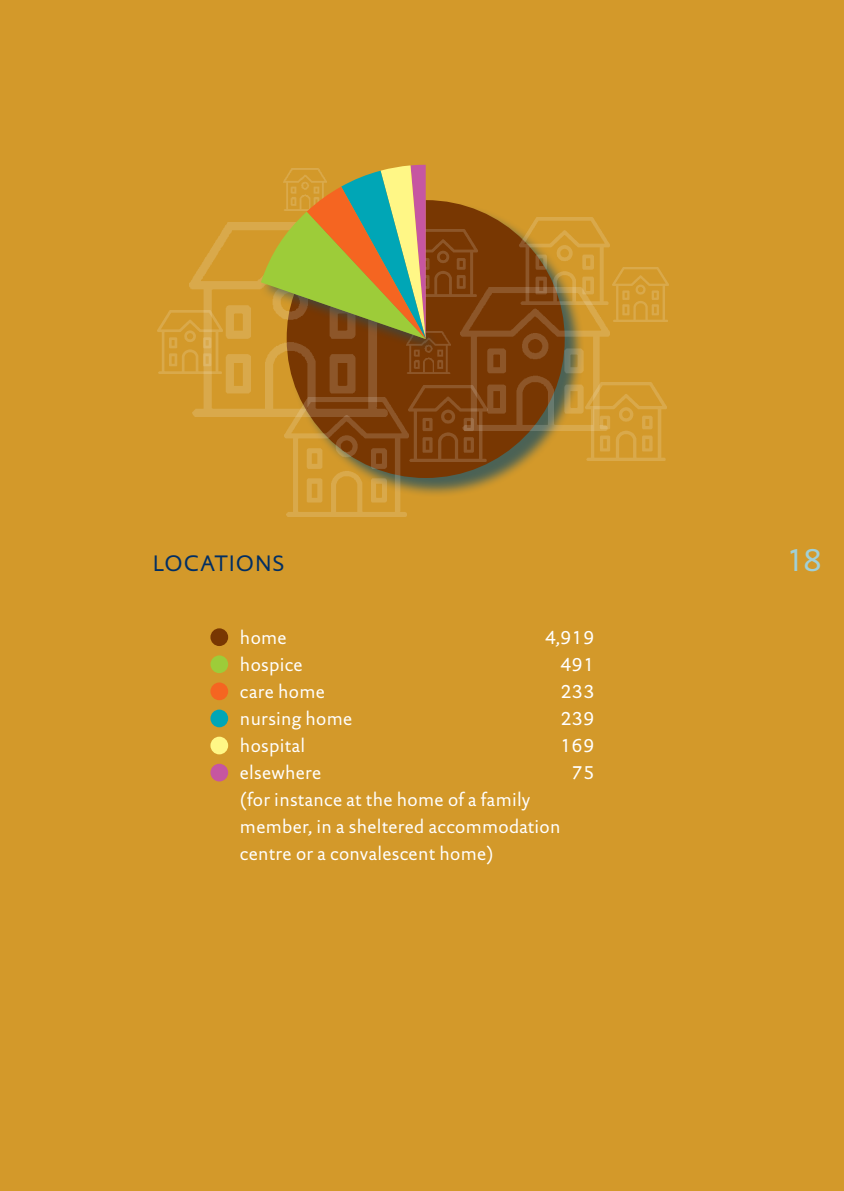
<style>
.page{position:relative;width:844px;height:1191px;background:#fff}
.page>*{position:absolute;margin:0;border:0;box-sizing:border-box;transform-origin:0 0}
.t1{font:31.5px "DTL Documenta Sans TOT";color:#a0d0d8}
.t2{font:22.75px "DTL Documenta Sans TOT";letter-spacing:.04em;color:#002e64}
.t3{font:18.72px/27.1px "DTL Documenta Sans TOT";letter-spacing:.015em;color:#fff}
</style>
<div class="page">
<div style="left:0;top:0;width:843px;height:1191px;background:#d3992a"></div>
<div style="left:210px;top:628px;width:18px;height:18px;background:#783702;border-radius:50%"></div>
<div style="left:210px;top:655px;width:18px;height:18px;background:#9dcc39;border-radius:50%"></div>
<div style="left:210px;top:682px;width:18px;height:18px;background:#f56521;border-radius:50%"></div>
<div style="left:210px;top:709px;width:18px;height:18px;background:#00a6b6;border-radius:50%"></div>
<div style="left:210px;top:736px;width:18px;height:18px;background:#fff786;border-radius:50%"></div>
<div style="left:210px;top:763px;width:18px;height:18px;background:#c656a1;border-radius:50%"></div>
<div style="left:287px;top:201px;width:297px;height:297px;background:#1e5064;opacity:.75"></div>
<svg style="left:390px;top:200px;width:174px;height:278px;fill:#783702"></svg>
<img style="left:460px;top:287px;width:149px;height:143px">
<img style="left:408px;top:386px;width:79px;height:75px">
<img style="left:189px;top:223px;width:201px;height:193px">
<img style="left:285px;top:397px;width:123px;height:119px">
<img style="left:406px;top:331px;width:44px;height:42px">
<img style="left:440px;top:230px;width:37px;height:67px">
<img style="left:519px;top:218px;width:90px;height:86px">
<img style="left:612px;top:268px;width:56px;height:53px">
<img style="left:157px;top:311px;width:65px;height:63px">
<img style="left:585px;top:382px;width:81px;height:79px">
<div style="left:259px;top:210px;width:181px;height:144px;background:#1e5064;opacity:.55"></div>
<svg style="left:261px;top:165px;width:164px;height:174px"></svg>
<p class="t2" style="left:153px;top:549px;width:133px">LOCATIONS</p>
<h1 class="t1" style="left:785px;top:541px;width:38px">18</h1>
<p class="t3" style="left:240px;top:623px;width:48px">home</p>
<p class="t3" style="left:544px;top:623px;width:51px">4,919</p>
<p class="t3" style="left:240px;top:650px;width:64px">hospice</p>
<p class="t3" style="left:560px;top:650px;width:36px">491</p>
<p class="t3" style="left:240px;top:677px;width:86px">care home</p>
<p class="t3" style="left:560px;top:677px;width:36px">233</p>
<p class="t3" style="left:240px;top:704px;width:114px">nursing home</p>
<p class="t3" style="left:560px;top:704px;width:36px">239</p>
<p class="t3" style="left:240px;top:732px;width:67px">hospital</p>
<p class="t3" style="left:560px;top:732px;width:36px">169</p>
<p class="t3" style="left:240px;top:759px;width:83px">elsewhere</p>
<p class="t3" style="left:571px;top:759px;width:24px">75</p>
<p class="t3" style="left:240px;top:786px;width:322px">(for instance at the home of a family member, in a sheltered accommodation centre or a convalescent home)</p>
</div>
